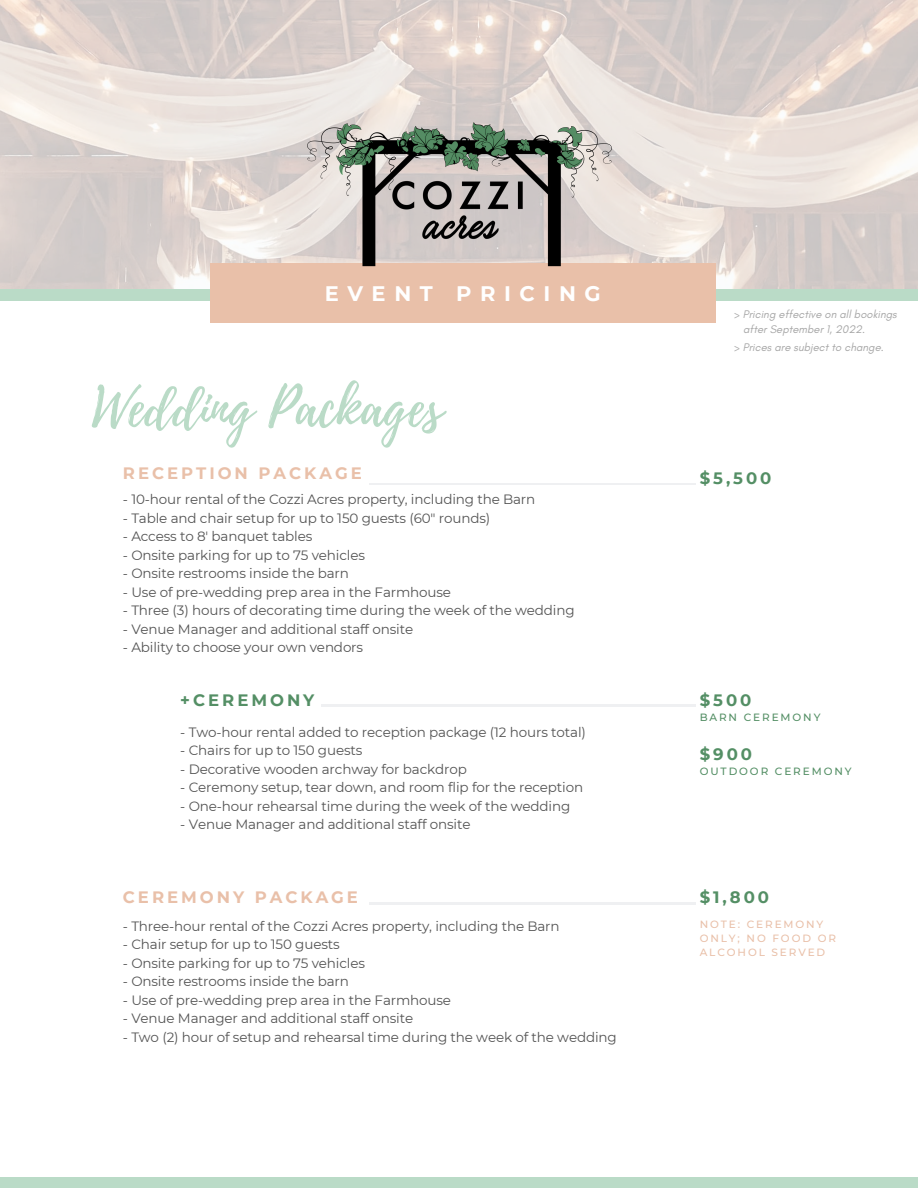
<style>
.page{position:relative;width:918px;height:1188px;background:#fff}
.page>*{position:absolute;margin:0;border:0;box-sizing:border-box;transform-origin:0 0}
.t1{font:54px "Playlist Script";color:#badbc7}
.t2{font:700 21px "Montserrat";letter-spacing:.41em;color:#fff}
.t3{font:700 16.5px "Montserrat";letter-spacing:.18em;color:#e9c0a9}
.t4{font:700 16.5px "Montserrat";letter-spacing:.18em;color:#548f65}
.t5{font:13.5px "Montserrat";letter-spacing:-.01em;color:#545454}
.t6{font:italic 11.25px "Glacial Indifference";color:#a6a6a6}
.t7{font:500 10.5px/14.2px "Montserrat";letter-spacing:.18em;color:#e9c0a9}
.t8{font:500 10.5px "Montserrat";letter-spacing:.18em;color:#548f65}
</style>
<div class="page">
<img style="left:0;top:0;width:918px;height:289px">
<div style="left:0;top:289px;width:918px;height:11px;background:#badbc7"></div>
<div style="left:210px;top:264px;width:506px;height:58px;background:#e9c0a9"></div>
<div style="left:0;top:1177px;width:918px;height:11px;background:#badbc7"></div>
<img style="left:306px;top:123px;width:306px;height:144px">
<hr style="left:369px;top:483px;width:327px;height:2px;background:#eff0f2">
<hr style="left:321px;top:705px;width:375px;height:2px;background:#eff0f2">
<hr style="left:369px;top:902px;width:327px;height:2px;background:#eff0f2">
<p class="t2" style="left:325px;top:280px;width:278px">EVENT PRICING</p>
<h3 class="t1" style="left:92px;top:369px;width:352px">Wedding Packages</h3>
<h5 class="t6" style="left:734px;top:307px;width:164px">&gt; Pricing effective on all bookings</h5>
<h3 class="t6" style="left:743px;top:322px;width:124px">after September 1, 2022.</h3>
<h2 class="t6" style="left:734px;top:340px;width:151px">&gt; Prices are subject to change.</h2>
<p class="t3" style="left:123px;top:463px;width:240px">RECEPTION PACKAGE</p>
<p class="t5" style="left:123px;top:491px;width:414px">- 10-hour rental of the Cozzi Acres property, including the Barn</p>
<p class="t5" style="left:123px;top:510px;width:369px">- Table and chair setup for up to 150 guests (60" rounds)</p>
<p class="t5" style="left:123px;top:528px;width:191px">- Access to 8' banquet tables</p>
<p class="t5" style="left:123px;top:547px;width:244px">- Onsite parking for up to 75 vehicles</p>
<p class="t5" style="left:123px;top:565px;width:228px">- Onsite restrooms inside the barn</p>
<p class="t5" style="left:123px;top:584px;width:330px">- Use of pre-wedding prep area in the Farmhouse</p>
<p class="t5" style="left:123px;top:602px;width:453px">- Three (3) hours of decorating time during the week of the wedding</p>
<p class="t5" style="left:123px;top:620px;width:292px">- Venue Manager and additional staff onsite</p>
<p class="t5" style="left:123px;top:639px;width:242px">- Ability to choose your own vendors</p>
<p class="t4" style="left:180px;top:690px;width:136px">+CEREMONY</p>
<p class="t4" style="left:700px;top:690px;width:53px">$500</p>
<h1 class="t5" style="left:180px;top:724px;width:407px">- Two-hour rental added to reception package (12 hours total)</h1>
<h1 class="t5" style="left:180px;top:742px;width:184px">- Chairs for up to 150 guests</h1>
<h1 class="t5" style="left:180px;top:761px;width:288px">- Decorative wooden archway for backdrop</h1>
<h1 class="t5" style="left:180px;top:779px;width:404px">- Ceremony setup, tear down, and room flip for the reception</h1>
<h1 class="t5" style="left:180px;top:798px;width:391px">- One-hour rehearsal time during the week of the wedding</h1>
<h1 class="t5" style="left:180px;top:816px;width:292px">- Venue Manager and additional staff onsite</h1>
<h3 class="t4" style="left:700px;top:468px;width:73px">$5,500</h3>
<h4 class="t8" style="left:700px;top:711px;width:122px">BARN CEREMONY</h4>
<h3 class="t4" style="left:700px;top:744px;width:54px">$900</h3>
<h4 class="t8" style="left:700px;top:765px;width:153px">OUTDOOR CEREMONY</h4>
<h3 class="t3" style="left:123px;top:887px;width:237px">CEREMONY PACKAGE</h3>
<h4 class="t4" style="left:700px;top:887px;width:71px">$1,800</h4>
<h3 class="t5" style="left:123px;top:918px;width:438px">- Three-hour rental of the Cozzi Acres property, including the Barn</h3>
<h3 class="t5" style="left:123px;top:936px;width:218px">- Chair setup for up to 150 guests</h3>
<h3 class="t5" style="left:123px;top:955px;width:244px">- Onsite parking for up to 75 vehicles</h3>
<h3 class="t5" style="left:123px;top:973px;width:228px">- Onsite restrooms inside the barn</h3>
<h3 class="t5" style="left:123px;top:992px;width:330px">- Use of pre-wedding prep area in the Farmhouse</h3>
<h3 class="t5" style="left:123px;top:1010px;width:292px">- Venue Manager and additional staff onsite</h3>
<h3 class="t5" style="left:123px;top:1029px;width:495px">- Two (2) hour of setup and rehearsal time during the week of the wedding</h3>
<h5 class="t7" style="left:700px;top:917px;width:138px">NOTE: CEREMONY<br>ONLY; NO FOOD OR<br>ALCOHOL SERVED</h5>
</div>
